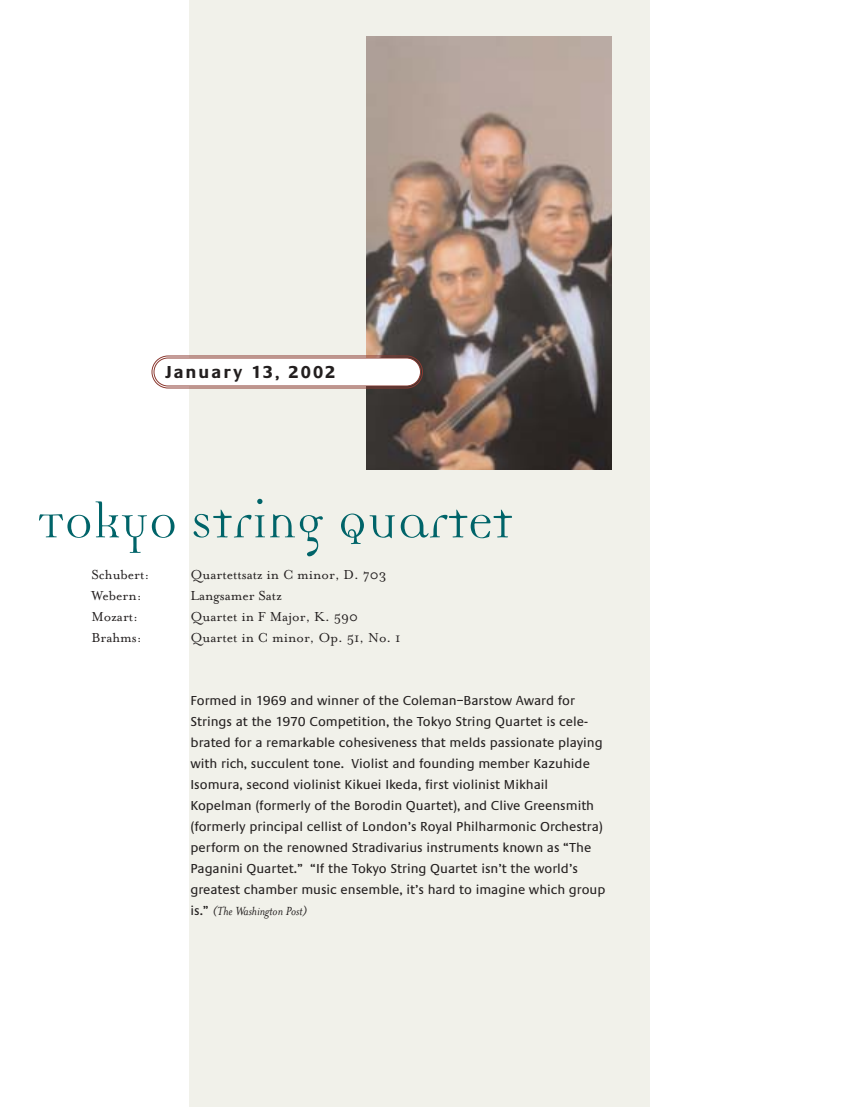
<style>
.page{position:relative;width:864px;height:1107px;background:#fff}
.page>*{position:absolute;margin:0;border:0;box-sizing:border-box;transform-origin:0 0}
.t1{font:54px "Democratica";color:#006469}
.t2{font:700 18px "Praxis";letter-spacing:.115em;color:#231f1f}
.t3{font:15px "Mrs Eaves Roman";color:#231f1f}
.t4{font:13.5px/21px "Praxis";color:#231f1f}
.t5{font:italic 13.5px "Mrs Eaves";color:#231f1f}
.s1{font-family:"Praxis";font-style:normal}
</style>
<div class="page">
<div style="left:189px;top:0;width:461px;height:1107px;background:#f1f1ea"></div>
<img style="left:366px;top:36px;width:246px;height:434px">
<svg style="left:151px;top:355px;width:273px;height:34px;background:#e9dedd"></svg>
<h2 class="t2" style="left:165px;top:365px;width:172px">January 13, 2002</h2>
<h1 class="t1" style="left:38px;top:502px;width:476px">Tokyo String Quartet</h1>
<p class="t3" style="left:92px;top:565px;width:60px">Schubert:</p>
<p class="t3" style="left:191px;top:565px;width:197px">Quartettsatz in C minor, D. 703</p>
<p class="t3" style="left:92px;top:586px;width:52px">Webern:</p>
<p class="t3" style="left:191px;top:586px;width:93px">Langsamer Satz</p>
<p class="t3" style="left:92px;top:607px;width:48px">Mozart:</p>
<p class="t3" style="left:190px;top:607px;width:169px">Quartet in F Major, K. 590</p>
<p class="t3" style="left:92px;top:628px;width:52px">Brahms:</p>
<p class="t3" style="left:191px;top:628px;width:212px">Quartet in C minor, Op. 51, No. 1</p>
<p class="t4" style="left:190px;top:691px;width:416px">Formed in 1969 and winner of the Coleman–Barstow Award for Strings at the 1970 Competition, the Tokyo String Quartet is cele&shy;brated for a remarkable cohesiveness that melds passionate playing with rich, succulent tone. Violist and founding member Kazuhide Isomura, second violinist Kikuei Ikeda, first violinist Mikhail Kopelman (formerly of the Borodin Quartet), and Clive Greensmith (formerly principal cellist of London’s Royal Philharmonic Orchestra) perform on the renowned Stradivarius instruments known as “The Paganini Quartet.” “If the Tokyo String Quartet isn’t the world’s greatest chamber music ensemble, it’s hard to imagine which group</p>
<p class="t5" style="left:190px;top:902px;width:118px"><span class="s1">is.”</span> (The Washington Post)</p>
</div>
